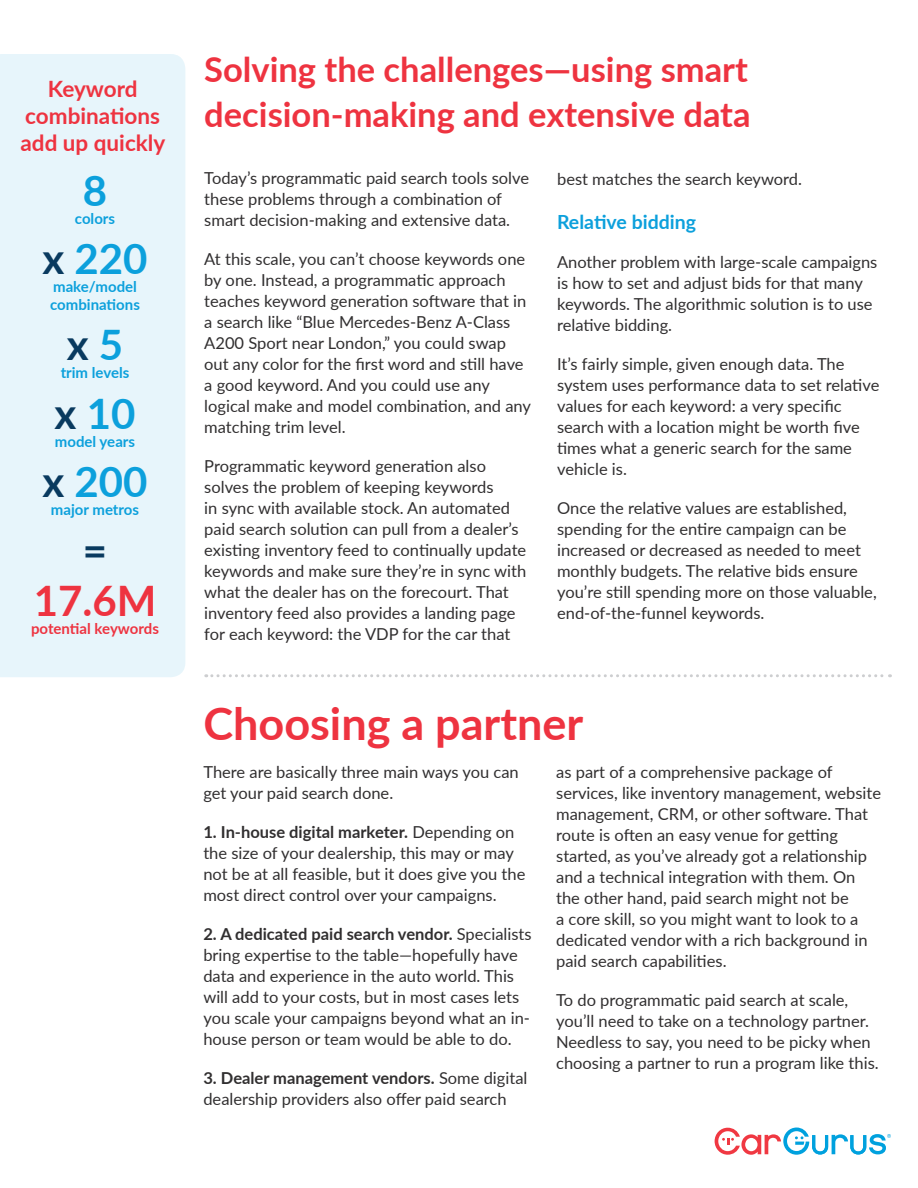
<style>
.page{position:relative;width:918px;height:1188px;background:#fff}
.page>*{position:absolute;margin:0;border:0;box-sizing:border-box;transform-origin:0 0}
.t1{font:700 45px "Lato";color:#ee3340}
.t2{font:700 42px "Lato";color:#0ca0dc}
.t3{font:700 42px "Lato";color:#ee3340}
.t4{font:700 42px "Lato";color:#093a5f}
.t5{font:700 34.5px/45px "Lato";color:#ee3340}
.t6{font:700 22.5px/27px "Lato";color:#ee3340;text-align:center}
.t7{font:700 19.5px "Lato";color:#0ca0dc}
.t8{font:16.5px/21px "Lato";color:#312f30}
.t9{font:700 15px/18px "Lato";color:#0ca0dc}
.t10{font:700 15px "Lato";letter-spacing:-.005em;color:#ee3340}
.s1{color:#093a5f}
.s2{color:#0ca0dc}
.s3{font-weight:700}
</style>
<div class="page">
<svg style="left:715px;top:1128px;width:176px;height:27px"></svg>
<div style="left:0;top:54px;width:185px;height:623px;background:#e7f5fb"></div>
<svg style="left:206px;top:674px;width:684px;height:3px"></svg>
<h3 class="t6" style="left:21px;top:75px;width:146px">Keyword combinations add up quickly</h3>
<h2 class="t2" style="left:83px;top:159px;width:26px">8</h2>
<p class="t9" style="left:75px;top:208px;width:42px">colors</p>
<h2 class="t2" style="left:42px;top:228px;width:107px"><span class="s1">x</span> 220</h2>
<p class="t9" style="left:50px;top:277px;width:91px">make/model combinations</p>
<h2 class="t4" style="left:67px;top:314px;width:58px">x <span class="s2">5</span></h2>
<p class="t9" style="left:61px;top:363px;width:70px">trim levels</p>
<h2 class="t2" style="left:55px;top:383px;width:82px"><span class="s1">x</span> 10</h2>
<p class="t9" style="left:55px;top:432px;width:82px">model years</p>
<h2 class="t2" style="left:42px;top:451px;width:107px"><span class="s1">x</span> 200</h2>
<p class="t9" style="left:51px;top:500px;width:90px">major metros</p>
<h2 class="t4" style="left:83px;top:519px;width:26px">=</h2>
<h2 class="t3" style="left:34px;top:570px;width:124px">17.6M</h2>
<p class="t10" style="left:31px;top:617px;width:129px">potential keywords</p>
<h3 class="t5" style="left:204px;top:45px;width:548px">Solving the challenges—using smart decision-making and extensive data</h3>
<p class="t8" style="left:204px;top:167px;width:326px">Today’s programmatic paid search tools solve these problems through a combination of smart decision-making and extensive data.</p>
<p class="t8" style="left:204px;top:248px;width:328px">At this scale, you can’t choose keywords one by one. Instead, a programmatic approach teaches keyword generation software that in a search like “Blue Mercedes-Benz A-Class A200 Sport near London,” you could swap out any color for the first word and still have a good keyword. And you could use any logical make and model combination, and any matching trim level.</p>
<p class="t8" style="left:204px;top:455px;width:324px">Programmatic keyword generation also solves the problem of keeping keywords<br>in sync with available stock. An automated paid search solution can pull from a dealer’s existing inventory feed to continually update keywords and make sure they’re in sync with what the dealer has on the forecourt. That inventory feed also provides a landing page for each keyword: the VDP for the car that</p>
<p class="t8" style="left:557px;top:167px;width:246px">best matches the search keyword.</p>
<p class="t7" style="left:557px;top:208px;width:140px">Relative bidding</p>
<p class="t8" style="left:557px;top:251px;width:322px">Another problem with large-scale campaigns is how to set and adjust bids for that many keywords. The algorithmic solution is to use relative bidding.</p>
<p class="t8" style="left:557px;top:353px;width:324px">It’s fairly simple, given enough data. The system uses performance data to set relative values for each keyword: a very specific search with a location might be worth five times what a generic search for the same vehicle is.</p>
<p class="t8" style="left:557px;top:497px;width:321px">Once the relative values are established, spending for the entire campaign can be increased or decreased as needed to meet monthly budgets. The relative bids ensure you’re still spending more on those valuable, end-of-the-funnel keywords.</p>
<h1 class="t1" style="left:203px;top:690px;width:381px">Choosing a partner</h1>
<p class="t8" style="left:203px;top:761px;width:317px">There are basically three main ways you can get your paid search done.</p>
<p class="t8" style="left:203px;top:821px;width:324px"><span class="s3">1. In-house digital marketer.</span> Depending on the size of your dealership, this may or may not be at all feasible, but it does give you the most direct control over your campaigns.</p>
<p class="t8" style="left:203px;top:923px;width:330px"><span class="s3">2. A dedicated paid search vendor.</span> Specialists bring expertise to the table—hopefully have data and experience in the auto world. This will add to your costs, but in most cases lets you scale your campaigns beyond what an in&shy;house person or team would be able to do.</p>
<p class="t8" style="left:203px;top:1067px;width:326px"><span class="s3">3. Dealer management vendors.</span> Some digital dealership providers also offer paid search</p>
<p class="t8" style="left:556px;top:761px;width:326px">as part of a comprehensive package of services, like inventory management, website management, CRM, or other software. That route is often an easy venue for getting started, as you’ve already got a relationship and a technical integration with them. On the other hand, paid search might not be<br>a core skill, so you might want to look to a dedicated vendor with a rich background in paid search capabilities.</p>
<p class="t8" style="left:556px;top:989px;width:324px">To do programmatic paid search at scale, you’ll need to take on a technology partner.<br>Needless to say, you need to be picky when choosing a partner to run a program like this.</p>
</div>
